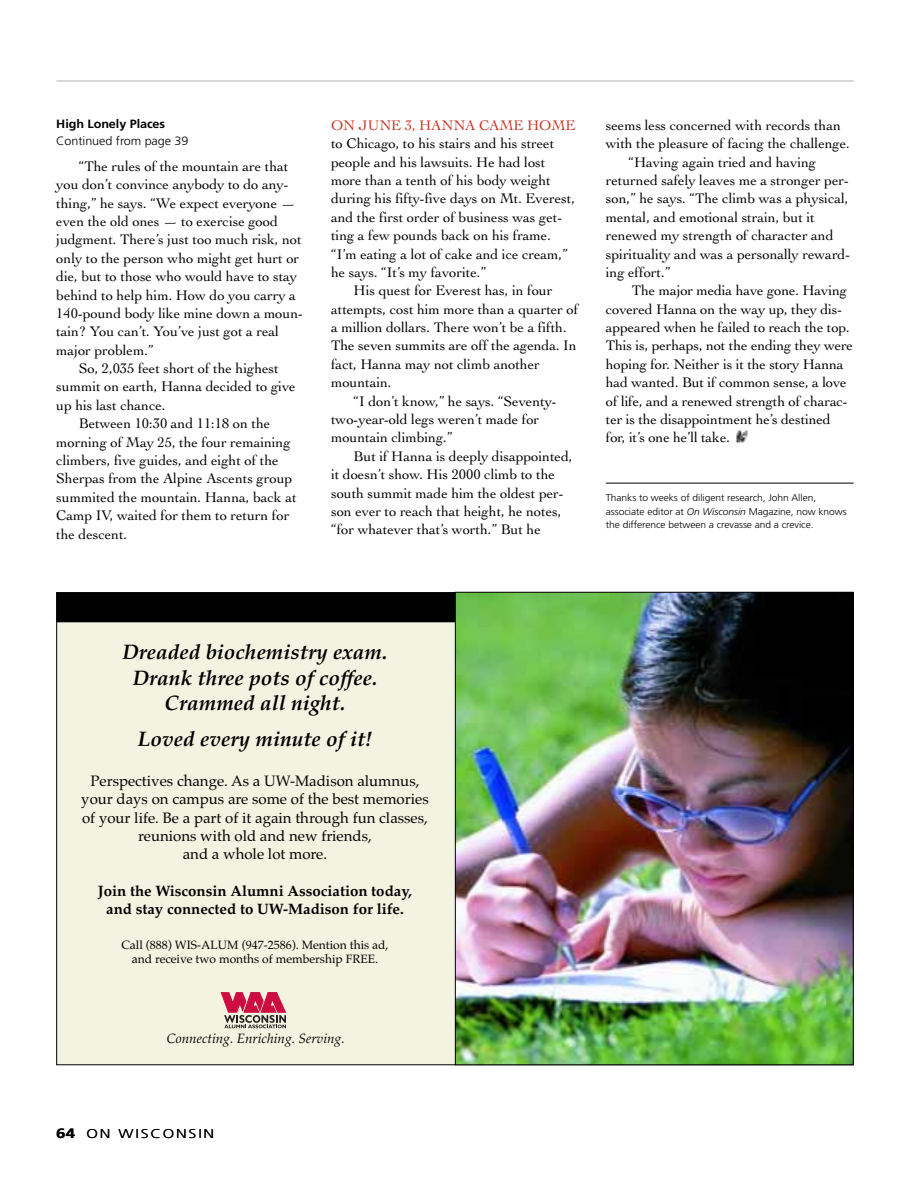
<style>
.page{position:relative;width:910px;height:1180px;background:#fff}
.page>*{position:absolute;margin:0;border:0;box-sizing:border-box;transform-origin:0 0}
.t1{font:italic 700 21px/25.7px "Palatino";color:#000;text-align:center}
.t2{font:15px/18.3px "Palatino";color:#000;text-align:center}
.t3{font:700 15px/18.3px "Palatino";color:#000;text-align:center}
.t4{font:14.7px "Cochin";letter-spacing:-.005em;color:#000}
.t5{font:14.7px "Cochin";letter-spacing:-.005em;color:#c93323}
.t6{font:italic 13.5px "Palatino";color:#000}
.t7{font:300 12.75px "Frutiger";letter-spacing:.11em;color:#000;scale:1.25 1}
.t8{font:12px/14.7px "Palatino";color:#000;text-align:center}
.t9{font:300 12px "Frutiger";letter-spacing:-.005em;color:#000;scale:1.05 1}
.t10{font:700 12px "Frutiger";letter-spacing:-.005em;color:#000;scale:1.05 1}
.t11{font:300 9.75px/13.5px "Frutiger";letter-spacing:-.005em;color:#000;scale:1.05 1}
.s1{font-style:italic}
.s2{font-weight:700;font-size:13.5px}
</style>
<div class="page">
<hr style="left:56px;top:81px;width:797px;height:1px;background:#b3b3b3">
<div style="left:57px;top:592px;width:795px;height:472px;background:#f2f3e0"></div>
<img style="left:456px;top:593px;width:395px;height:469px">
<div style="left:56px;top:592px;width:398px;height:30px;background:#000"></div>
<svg style="left:220px;top:992px;width:66px;height:35px"></svg>
<svg style="left:735px;top:430px;width:13px;height:13px"></svg>
<hr style="left:605px;top:482px;width:248px;height:1px;background:#000">
<p class="t10" style="left:56px;top:119px;width:105px">High Lonely Places</p>
<p class="t9" style="left:56px;top:136px;width:127px">Continued from page 39</p>
<p class="t4" style="left:79px;top:160px;width:211px">“The rules of the mountain are that</p>
<p class="t4" style="left:56px;top:179px;width:234px">you don’t convince anybody to do any-</p>
<p class="t4" style="left:56px;top:197px;width:240px">thing,” he says. “We expect everyone —</p>
<p class="t4" style="left:56px;top:215px;width:223px">even the old ones — to exercise good</p>
<p class="t4" style="left:56px;top:234px;width:247px">judgment. There’s just too much risk, not</p>
<p class="t4" style="left:56px;top:252px;width:244px">only to the person who might get hurt or</p>
<p class="t4" style="left:56px;top:270px;width:242px">die, but to those who would have to stay</p>
<p class="t4" style="left:56px;top:289px;width:241px">behind to help him. How do you carry a</p>
<p class="t4" style="left:56px;top:307px;width:248px">140-pound body like mine down a moun-</p>
<p class="t4" style="left:56px;top:326px;width:224px">tain? You can’t. You’ve just got a real</p>
<p class="t4" style="left:56px;top:344px;width:99px">major problem.”</p>
<p class="t4" style="left:79px;top:362px;width:201px">So, 2,035 feet short of the highest</p>
<p class="t4" style="left:56px;top:381px;width:241px">summit on earth, Hanna decided to give</p>
<p class="t4" style="left:56px;top:399px;width:111px">up his last chance.</p>
<p class="t4" style="left:79px;top:417px;width:193px">Between 10:30 and 11:18 on the</p>
<p class="t4" style="left:56px;top:436px;width:236px">morning of May 25, the four remaining</p>
<p class="t4" style="left:56px;top:454px;width:224px">climbers, five guides, and eight of the</p>
<p class="t4" style="left:56px;top:473px;width:237px">Sherpas from the Alpine Ascents group</p>
<p class="t4" style="left:56px;top:491px;width:242px">summited the mountain. Hanna, back at</p>
<p class="t4" style="left:56px;top:509px;width:234px">Camp IV, waited for them to return for</p>
<p class="t4" style="left:56px;top:528px;width:72px">the descent.</p>
<p class="t5" style="left:331px;top:119px;width:246px">ON JUNE 3, HANNA CAME HOME</p>
<p class="t4" style="left:331px;top:138px;width:224px">to Chicago, to his stairs and his street</p>
<p class="t4" style="left:331px;top:156px;width:216px">people and his lawsuits. He had lost</p>
<p class="t4" style="left:331px;top:174px;width:221px">more than a tenth of his body weight</p>
<p class="t4" style="left:331px;top:193px;width:245px">during his fifty-five days on Mt. Everest,</p>
<p class="t4" style="left:331px;top:211px;width:232px">and the first order of business was get-</p>
<p class="t4" style="left:331px;top:229px;width:221px">ting a few pounds back on his frame.</p>
<p class="t4" style="left:331px;top:248px;width:238px">“I’m eating a lot of cake and ice cream,”</p>
<p class="t4" style="left:331px;top:266px;width:156px">he says. “It’s my favorite.”</p>
<p class="t4" style="left:353px;top:285px;width:200px">His quest for Everest has, in four</p>
<p class="t4" style="left:331px;top:303px;width:249px">attempts, cost him more than a quarter of</p>
<p class="t4" style="left:331px;top:321px;width:237px">a million dollars. There won’t be a fifth.</p>
<p class="t4" style="left:331px;top:340px;width:247px">The seven summits are off the agenda. In</p>
<p class="t4" style="left:331px;top:358px;width:210px">fact, Hanna may not climb another</p>
<p class="t4" style="left:331px;top:376px;width:62px">mountain.</p>
<p class="t4" style="left:353px;top:395px;width:204px">“I don’t know,” he says. “Seventy-</p>
<p class="t4" style="left:331px;top:413px;width:209px">two-year-old legs weren’t made for</p>
<p class="t4" style="left:331px;top:432px;width:123px">mountain climbing.”</p>
<p class="t4" style="left:353px;top:450px;width:220px">But if Hanna is deeply disappointed,</p>
<p class="t4" style="left:331px;top:468px;width:225px">it doesn’t show. His 2000 climb to the</p>
<p class="t4" style="left:331px;top:487px;width:234px">south summit made him the oldest per-</p>
<p class="t4" style="left:331px;top:505px;width:232px">son ever to reach that height, he notes,</p>
<p class="t4" style="left:331px;top:523px;width:211px">“for whatever that’s worth.” But he</p>
<p class="t4" style="left:605px;top:119px;width:236px">seems less concerned with records than</p>
<p class="t4" style="left:605px;top:138px;width:245px">with the pleasure of facing the challenge.</p>
<p class="t4" style="left:628px;top:156px;width:189px">“Having again tried and having</p>
<p class="t4" style="left:605px;top:174px;width:244px">returned safely leaves me a stronger per-</p>
<p class="t4" style="left:605px;top:193px;width:244px">son,” he says. “The climb was a physical,</p>
<p class="t4" style="left:605px;top:211px;width:210px">mental, and emotional strain, but it</p>
<p class="t4" style="left:605px;top:229px;width:229px">renewed my strength of character and</p>
<p class="t4" style="left:605px;top:248px;width:246px">spirituality and was a personally reward-</p>
<p class="t4" style="left:605px;top:266px;width:66px">ing effort.”</p>
<p class="t4" style="left:631px;top:285px;width:216px">The major media have gone. Having</p>
<p class="t4" style="left:605px;top:303px;width:238px">covered Hanna on the way up, they dis-</p>
<p class="t4" style="left:605px;top:321px;width:245px">appeared when he failed to reach the top.</p>
<p class="t4" style="left:605px;top:340px;width:249px">This is, perhaps, not the ending they were</p>
<p class="t4" style="left:605px;top:358px;width:239px">hoping for. Neither is it the story Hanna</p>
<p class="t4" style="left:605px;top:376px;width:242px">had wanted. But if common sense, a love</p>
<p class="t4" style="left:605px;top:395px;width:243px">of life, and a renewed strength of charac-</p>
<p class="t4" style="left:605px;top:413px;width:226px">ter is the disappointment he’s destined</p>
<p class="t4" style="left:605px;top:432px;width:125px">for, it’s one he’ll take.</p>
<p class="t11" style="left:605px;top:492px;width:231px">Thanks to weeks of diligent research, John Allen, associate editor at <span class="s1">On Wisconsin</span> Magazine, now knows the difference between a crevasse and a crevice.</p>
<h1 class="t1" style="left:122px;top:641px;width:266px">Dreaded biochemistry exam.<br>Drank three pots of coffee.<br>Crammed all night.</h1>
<h1 class="t1" style="left:138px;top:728px;width:236px">Loved every minute of it!</h1>
<p class="t2" style="left:81px;top:773px;width:349px">Perspectives change. As a UW-Madison alumnus, your days on campus are some of the best memories of your life. Be a part of it again through fun classes, reunions with old and new friends,<br>and a whole lot more.</p>
<p class="t3" style="left:98px;top:883px;width:315px">Join the Wisconsin Alumni Association today, and stay connected to UW-Madison for life.</p>
<p class="t8" style="left:121px;top:938px;width:268px">Call (888) WIS-ALUM (947-2586). Mention this ad, and receive two months of membership FREE.</p>
<p class="t6" style="left:167px;top:1032px;width:179px">Connecting. Enriching. Serving.</p>
<p class="t7" style="left:56px;top:1128px;width:128px"><span class="s2">64</span> ON WISCONSIN</p>
</div>
